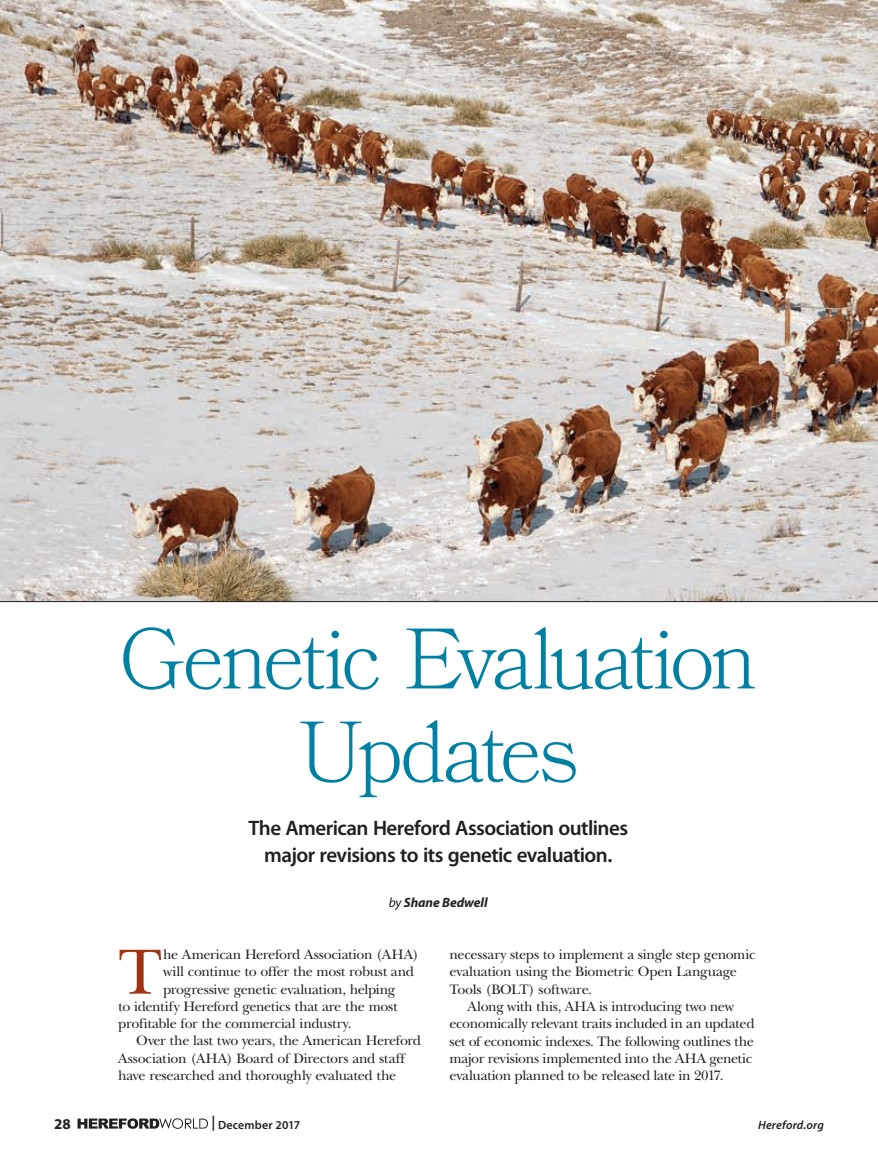
<style>
.page{position:relative;width:878px;height:1161px;background:#fff}
.page>*{position:absolute;margin:0;border:0;box-sizing:border-box;transform-origin:0 0}
.t1{font:300 85.5px/93px "Bookmania";letter-spacing:-.05em;color:#0080a2;text-align:center}
.t2{font:66.45px "New Baskerville";color:#9f3413}
.t3{font:600 21px/27px "Myriad Pro";letter-spacing:-.03em;color:#231f20;text-align:center}
.t4{font:700 15px "Myriad Pro";color:#231f20}
.t5{font:14.25px "New Baskerville";letter-spacing:-.025em;color:#231f20}
.t6{font:italic 700 13.5px "Myriad Pro";letter-spacing:-.01em;color:#231f20}
.t7{font:600 12px "Myriad Pro";letter-spacing:.01em;color:#231f20}
.t8{font:italic 600 12px "Myriad Pro";letter-spacing:.015em;color:#231f20}
.s1{font-weight:400}
.s2{font-size:15px}
</style>
<div class="page">
<img style="left:0;top:0;width:878px;height:602px">
<svg style="left:77px;top:1118px;width:131px;height:11px"></svg>
<h1 class="t1" style="left:119px;top:612px;width:640px">Genetic Evaluation<br>Updates</h1>
<h3 class="t3" style="left:248px;top:815px;width:381px">The American Hereford Association outlines major revisions to its genetic evaluation.</h3>
<p class="t6" style="left:389px;top:895px;width:100px"><span class="s1">by</span> Shane Bedwell</p>
<h2 class="t2" style="left:118px;top:933px;width:45px">T</h2>
<p class="t5" style="left:163px;top:946px;width:257px">he American Hereford Association (AHA)</p>
<p class="t5" style="left:163px;top:964px;width:252px">will continue to offer the most robust and</p>
<p class="t5" style="left:163px;top:981px;width:234px">progressive genetic evaluation, helping</p>
<p class="t5" style="left:118px;top:998px;width:281px">to identify Hereford genetics that are the most</p>
<p class="t5" style="left:118px;top:1015px;width:235px">profitable for the commercial industry.</p>
<p class="t5" style="left:136px;top:1033px;width:286px">Over the last two years, the American Hereford</p>
<p class="t5" style="left:118px;top:1050px;width:288px">Association (AHA) Board of Directors and staff</p>
<p class="t5" style="left:118px;top:1067px;width:280px">have researched and thoroughly evaluated the</p>
<p class="t5" style="left:449px;top:946px;width:307px">necessary steps to implement a single step genomic</p>
<p class="t5" style="left:449px;top:964px;width:289px">evaluation using the Biometric Open Language</p>
<p class="t5" style="left:449px;top:981px;width:144px">Tools (BOLT) software.</p>
<p class="t5" style="left:467px;top:998px;width:268px">Along with this, AHA is introducing two new</p>
<p class="t5" style="left:449px;top:1015px;width:306px">economically relevant traits included in an updated</p>
<p class="t5" style="left:449px;top:1033px;width:306px">set of economic indexes. The following outlines the</p>
<p class="t5" style="left:449px;top:1050px;width:304px">major revisions implemented into the AHA genetic</p>
<p class="t5" style="left:449px;top:1067px;width:275px">evaluation planned to be released late in 2017.</p>
<p class="t4" style="left:54px;top:1115px;width:18px">28</p>
<p class="t7" style="left:211px;top:1118px;width:90px"><span class="s2">|</span> December 2017</p>
<p class="t8" style="left:758px;top:1118px;width:67px">Hereford.org</p>
</div>
